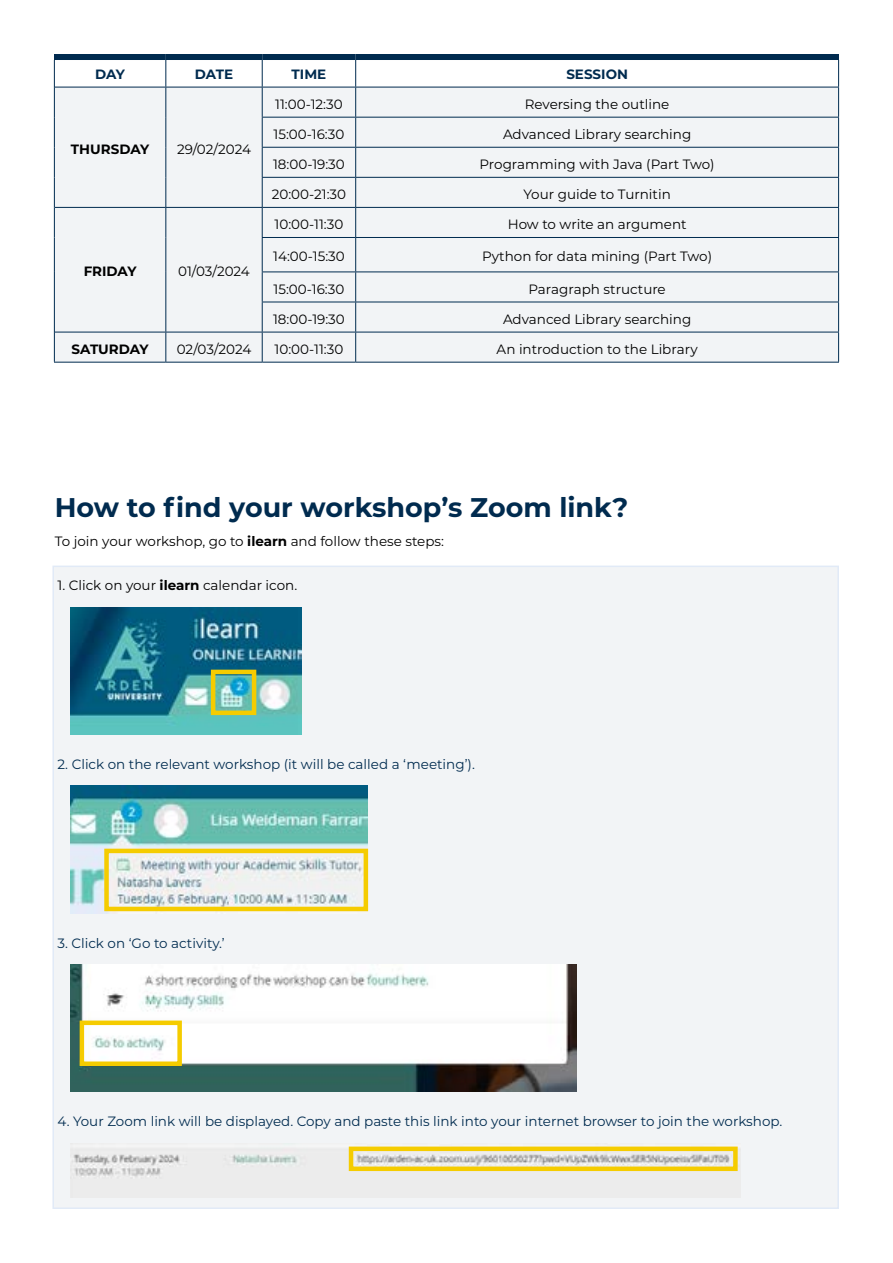
<style>
.page{position:relative;width:893px;height:1263px;background:#fff}
.page>*{position:absolute;margin:0;border:0;box-sizing:border-box;transform-origin:0 0}
.t1{font:700 27px "Montserrat";color:#002b4f}
.t2{font:13.5px "Montserrat";color:#000}
.t3{font:13.5px "Montserrat";color:#002b4f}
.t4{font:700 13.5px "Montserrat";color:#000}
.t5{font:700 13.5px "Montserrat";color:#002b4f}
.s1{font-weight:700}
</style>
<div class="page">
<div style="left:55px;top:88px;width:783px;height:274px;background:#f2f4f6"></div>
<svg style="left:54px;top:60px;width:1px;height:27px"></svg>
<svg style="left:165px;top:60px;width:1px;height:27px"></svg>
<svg style="left:262px;top:60px;width:1px;height:27px"></svg>
<svg style="left:355px;top:60px;width:1px;height:27px"></svg>
<svg style="left:838px;top:60px;width:1px;height:27px"></svg>
<hr style="left:55px;top:87px;width:111px;height:1px;background:#002b4f">
<hr style="left:166px;top:87px;width:96px;height:1px;background:#002b4f">
<hr style="left:165px;top:87px;width:1px;height:30px;background:#002b4f">
<hr style="left:262px;top:87px;width:94px;height:1px;background:#002b4f">
<hr style="left:262px;top:87px;width:1px;height:30px;background:#002b4f">
<hr style="left:356px;top:87px;width:483px;height:1px;background:#002b4f">
<hr style="left:355px;top:87px;width:1px;height:30px;background:#002b4f">
<hr style="left:838px;top:87px;width:1px;height:30px;background:#002b4f">
<hr style="left:165px;top:117px;width:1px;height:30px;background:#002b4f">
<hr style="left:262px;top:117px;width:94px;height:1px;background:#002b4f">
<hr style="left:356px;top:117px;width:483px;height:1px;background:#002b4f">
<hr style="left:165px;top:147px;width:1px;height:30px;background:#002b4f">
<hr style="left:262px;top:147px;width:94px;height:1px;background:#002b4f">
<hr style="left:356px;top:147px;width:483px;height:1px;background:#002b4f">
<hr style="left:165px;top:177px;width:1px;height:30px;background:#002b4f">
<hr style="left:262px;top:177px;width:94px;height:1px;background:#002b4f">
<hr style="left:356px;top:177px;width:483px;height:1px;background:#002b4f">
<hr style="left:55px;top:207px;width:111px;height:1px;background:#002b4f">
<hr style="left:166px;top:207px;width:96px;height:1px;background:#002b4f">
<svg style="left:165px;top:208px;width:1px;height:29px"></svg>
<hr style="left:262px;top:207px;width:94px;height:1px;background:#002b4f">
<svg style="left:262px;top:118px;width:1px;height:119px"></svg>
<hr style="left:356px;top:207px;width:483px;height:1px;background:#002b4f">
<svg style="left:355px;top:118px;width:1px;height:119px"></svg>
<svg style="left:838px;top:118px;width:1px;height:119px"></svg>
<hr style="left:165px;top:237px;width:1px;height:35px;background:#002b4f">
<hr style="left:262px;top:237px;width:94px;height:1px;background:#002b4f">
<hr style="left:262px;top:238px;width:1px;height:34px;background:#002b4f">
<hr style="left:356px;top:237px;width:483px;height:1px;background:#002b4f">
<hr style="left:355px;top:238px;width:1px;height:34px;background:#002b4f">
<hr style="left:838px;top:238px;width:1px;height:34px;background:#002b4f">
<hr style="left:165px;top:272px;width:1px;height:30px;background:#002b4f">
<hr style="left:262px;top:272px;width:94px;height:1px;background:#002b4f">
<hr style="left:262px;top:272px;width:1px;height:30px;background:#002b4f">
<hr style="left:356px;top:272px;width:483px;height:1px;background:#002b4f">
<hr style="left:355px;top:272px;width:1px;height:30px;background:#002b4f">
<hr style="left:838px;top:272px;width:1px;height:30px;background:#002b4f">
<hr style="left:165px;top:302px;width:1px;height:30px;background:#002b4f">
<hr style="left:262px;top:302px;width:94px;height:1px;background:#002b4f">
<hr style="left:262px;top:302px;width:1px;height:30px;background:#002b4f">
<hr style="left:356px;top:302px;width:483px;height:1px;background:#002b4f">
<hr style="left:355px;top:302px;width:1px;height:30px;background:#002b4f">
<hr style="left:838px;top:302px;width:1px;height:30px;background:#002b4f">
<hr style="left:55px;top:332px;width:111px;height:1px;background:#002b4f">
<hr style="left:166px;top:332px;width:96px;height:1px;background:#002b4f">
<hr style="left:165px;top:332px;width:1px;height:30px;background:#002b4f">
<hr style="left:262px;top:332px;width:94px;height:1px;background:#002b4f">
<hr style="left:262px;top:332px;width:1px;height:30px;background:#002b4f">
<hr style="left:356px;top:332px;width:483px;height:1px;background:#002b4f">
<hr style="left:355px;top:332px;width:1px;height:30px;background:#002b4f">
<hr style="left:838px;top:332px;width:1px;height:30px;background:#002b4f">
<hr style="left:54px;top:362px;width:112px;height:1px;background:#002b4f">
<hr style="left:166px;top:362px;width:96px;height:1px;background:#002b4f">
<hr style="left:262px;top:362px;width:94px;height:1px;background:#002b4f">
<hr style="left:356px;top:362px;width:483px;height:1px;background:#002b4f">
<hr style="left:54px;top:87px;width:1px;height:30px;background:#002b4f">
<hr style="left:54px;top:117px;width:1px;height:30px;background:#002b4f">
<hr style="left:54px;top:147px;width:1px;height:30px;background:#002b4f">
<hr style="left:54px;top:177px;width:1px;height:30px;background:#002b4f">
<hr style="left:54px;top:207px;width:1px;height:30px;background:#002b4f">
<hr style="left:54px;top:237px;width:1px;height:35px;background:#002b4f">
<hr style="left:54px;top:272px;width:1px;height:30px;background:#002b4f">
<hr style="left:54px;top:302px;width:1px;height:30px;background:#002b4f">
<hr style="left:54px;top:332px;width:1px;height:30px;background:#002b4f">
<div style="left:54px;top:54px;width:112px;height:6px;background:#002b4f"></div>
<div style="left:166px;top:54px;width:96px;height:6px;background:#002b4f"></div>
<div style="left:262px;top:54px;width:94px;height:6px;background:#002b4f"></div>
<div style="left:356px;top:54px;width:483px;height:6px;background:#002b4f"></div>
<div style="left:52px;top:566px;width:787px;height:643px;background:#f2f4f6;border:2px solid #e1eaf7"></div>
<img style="left:70px;top:607px;width:232px;height:128px">
<div style="left:211px;top:670px;width:45px;height:45px;border:4px solid #f5cc00"></div>
<img style="left:70px;top:786px;width:297px;height:127px">
<div style="left:104px;top:849px;width:264px;height:62px;border:4px solid #f5cc00"></div>
<img style="left:70px;top:964px;width:506px;height:128px">
<div style="left:80px;top:1020px;width:102px;height:46px;border:4px solid #f5cc00"></div>
<img style="left:70px;top:1143px;width:670px;height:54px">
<div style="left:349px;top:1146px;width:389px;height:25px;border:4px solid #f5cc00"></div>
<p class="t5" style="left:95px;top:64px;width:31px">DAY</p>
<p class="t5" style="left:195px;top:64px;width:40px">DATE</p>
<p class="t5" style="left:292px;top:64px;width:36px">TIME</p>
<p class="t5" style="left:566px;top:64px;width:63px">SESSION</p>
<p class="t4" style="left:71px;top:139px;width:80px">THURSDAY</p>
<p class="t2" style="left:177px;top:140px;width:75px">29/02/2024</p>
<p class="t4" style="left:84px;top:262px;width:54px">FRIDAY</p>
<p class="t2" style="left:178px;top:262px;width:73px">01/03/2024</p>
<p class="t2" style="left:275px;top:95px;width:69px">11:00-12:30</p>
<p class="t2" style="left:525px;top:95px;width:146px">Reversing the outline</p>
<p class="t2" style="left:274px;top:125px;width:72px">15:00-16:30</p>
<p class="t2" style="left:503px;top:125px;width:190px">Advanced Library searching</p>
<p class="t2" style="left:273px;top:155px;width:73px">18:00-19:30</p>
<p class="t2" style="left:480px;top:155px;width:237px">Programming with Java (Part Two)</p>
<p class="t2" style="left:272px;top:185px;width:76px">20:00-21:30</p>
<p class="t2" style="left:523px;top:185px;width:149px">Your guide to Turnitin</p>
<p class="t2" style="left:275px;top:215px;width:70px">10:00-11:30</p>
<p class="t2" style="left:508px;top:215px;width:180px">How to write an argument</p>
<p class="t2" style="left:273px;top:247px;width:73px">14:00-15:30</p>
<p class="t2" style="left:482px;top:247px;width:231px">Python for data mining (Part Two)</p>
<p class="t2" style="left:274px;top:279px;width:72px">15:00-16:30</p>
<p class="t2" style="left:528px;top:279px;width:139px">Paragraph structure</p>
<p class="t2" style="left:273px;top:309px;width:73px">18:00-19:30</p>
<p class="t2" style="left:503px;top:309px;width:190px">Advanced Library searching</p>
<p class="t4" style="left:72px;top:339px;width:79px">SATURDAY</p>
<p class="t2" style="left:177px;top:340px;width:76px">02/03/2024</p>
<p class="t2" style="left:275px;top:340px;width:70px">10:00-11:30</p>
<p class="t2" style="left:497px;top:340px;width:202px">An introduction to the Library</p>
<h1 class="t1" style="left:55px;top:487px;width:575px">How to find your workshop’s Zoom link?</h1>
<p class="t2" style="left:55px;top:532px;width:391px">To join your workshop, go to <span class="s1">ilearn</span> and follow these steps:</p>
<p class="t2" style="left:57px;top:576px;width:241px">1. Click on your <span class="s1">ilearn</span> calendar icon.</p>
<p class="t3" style="left:57px;top:755px;width:419px">2. Click on the relevant workshop (it will be called a ‘meeting’).</p>
<p class="t3" style="left:57px;top:933px;width:169px">3. Click on ‘Go to activity.’</p>
<p class="t3" style="left:57px;top:1112px;width:726px">4. Your Zoom link will be displayed. Copy and paste this link into your internet browser to join the workshop.</p>
</div>
